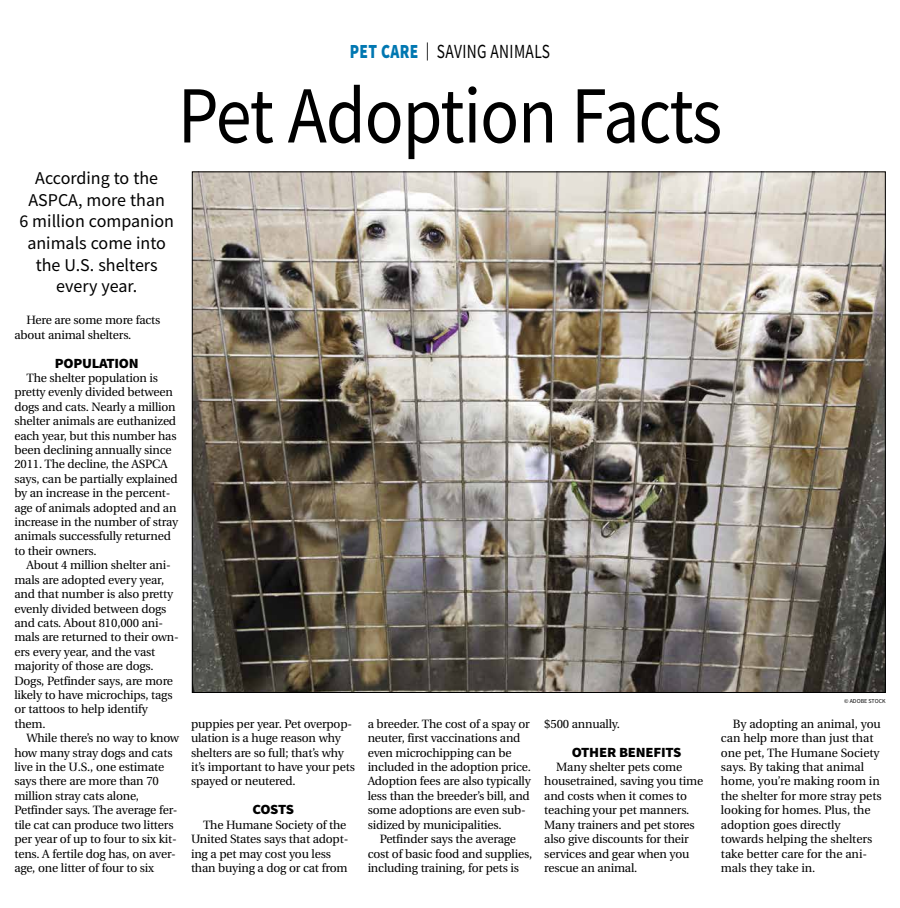
<style>
.page{position:relative;width:900px;height:908px;background:#fff}
.page>*{position:absolute;margin:0;border:0;box-sizing:border-box;transform-origin:0 0}
.t1{font:81px "Source Sans Pro";letter-spacing:-.015em;color:#000;scale:.89 1}
.t2{font:20px "Source Sans Pro";letter-spacing:.025em;color:#000;scale:.77 1}
.t3{font:18px/21.6px "Source Sans Pro";color:#000;text-align:center}
.t4{font:900 14px "Source Sans Pro";letter-spacing:-.015em;color:#000;scale:1.05 1}
.t5{font:12px/14.4px "Utopia";letter-spacing:-.015em;color:#000}
.t6{font:6px "Source Sans Pro";color:#000}
.s1{font-weight:900;color:#0077b1}
.s2{font-size:18px}
</style>
<div class="page">
<img style="left:194px;top:173px;width:690px;height:517px">
<h2 class="t2" style="left:350px;top:39px;width:262px"><span class="s1">PET CARE</span> <span class="s2">|</span> SAVING ANIMALS</h2>
<h3 class="t3" style="left:19px;top:167px;width:156px">According to the<br>ASPCA, more than<br>6 million companion animals come into the U.S. shelters every year.</h3>
<h1 class="t1" style="left:178px;top:64px;width:613px">Pet Adoption Facts</h1>
<p class="t5" style="left:14px;top:313px;width:148px;text-indent:12px">Here are some more facts about animal shelters.</p>
<p class="t4" style="left:55px;top:353px;width:81px">POPULATION</p>
<p class="t5" style="left:14px;top:371px;width:165px;text-indent:12px">The shelter population is pretty evenly divided between dogs and cats. Nearly a million shelter animals are euthanized each year, but this number has been declining annually since<br>2011. The decline, the ASPCA says, can be partially explained by an increase in the percent&shy;age of animals adopted and an increase in the number of stray animals successfully returned to their owners.</p>
<p class="t5" style="left:14px;top:558px;width:166px;text-indent:12px">About 4 million shelter ani&shy;mals are adopted every year, and that number is also pretty evenly divided between dogs and cats. About 810,000 ani&shy;mals are returned to their own&shy;ers every year, and the vast majority of those are dogs.<br>Dogs, Petfinder says, are more likely to have microchips, tags or tattoos to help identify them.</p>
<p class="t5" style="left:14px;top:731px;width:166px;text-indent:12px">While there’s no way to know how many stray dogs and cats live in the U.S., one estimate says there are more than 70 million stray cats alone,<br>Petfinder says. The average fer&shy;tile cat can produce two litters per year of up to four to six kit&shy;tens. A fertile dog has, on aver&shy;age, one litter of four to six</p>
<p class="t5" style="left:191px;top:716px;width:165px">puppies per year. Pet overpop&shy;ulation is a huge reason why shelters are so full; that’s why it’s important to have your pets spayed or neutered.</p>
<p class="t4" style="left:253px;top:799px;width:41px">COSTS</p>
<p class="t5" style="left:191px;top:817px;width:159px;text-indent:12px">The Humane Society of the<br>United States says that adopt&shy;ing a pet may cost you less than buying a dog or cat from</p>
<p class="t5" style="left:368px;top:716px;width:165px">a breeder. The cost of a spay or neuter, first vaccinations and even microchipping can be included in the adoption price.<br>Adoption fees are also typically less than the breeder’s bill, and some adoptions are even sub&shy;sidized by municipalities.</p>
<p class="t5" style="left:368px;top:831px;width:166px;text-indent:12px">Petfinder says the average cost of basic food and supplies, including training, for pets is</p>
<p class="t5" style="left:544px;top:716px;width:77px">$500 annually.</p>
<p class="t4" style="left:572px;top:742px;width:106px">OTHER BENEFITS</p>
<p class="t5" style="left:544px;top:759px;width:160px;text-indent:12px">Many shelter pets come housetrained, saving you time and costs when it comes to teaching your pet manners.<br>Many trainers and pet stores also give discounts for their services and gear when you rescue an animal.</p>
<p class="t6" style="left:844px;top:697px;width:43px">© ADOBE STOCK</p>
<p class="t5" style="left:721px;top:716px;width:162px;text-indent:12px">By adopting an animal, you can help more than just that one pet, The Humane Society says. By taking that animal home, you’re making room in the shelter for more stray pets looking for homes. Plus, the adoption goes directly towards helping the shelters take better care for the ani&shy;mals they take in.</p>
</div>
